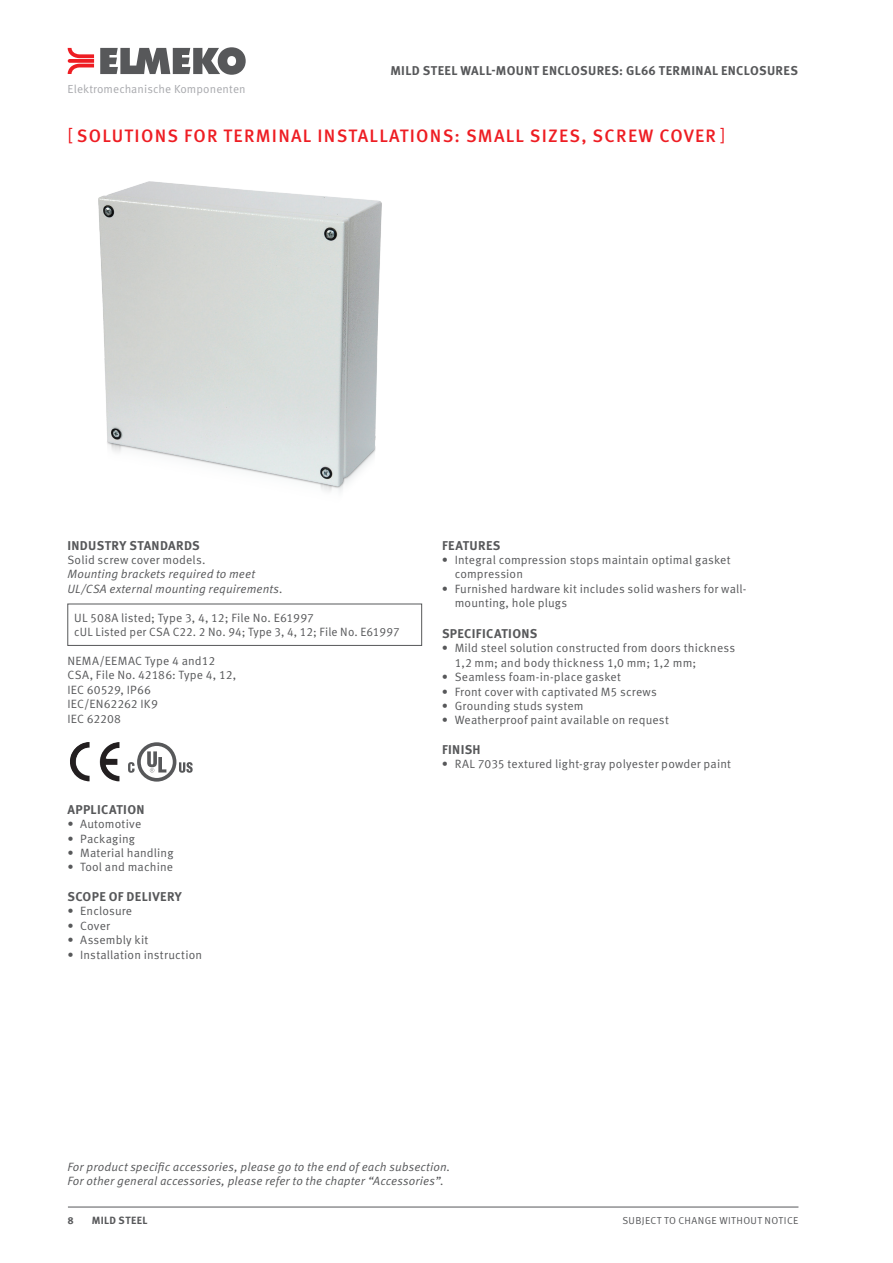
<style>
.page{position:relative;width:893px;height:1263px;background:#fff}
.page>*{position:absolute;margin:0;border:0;box-sizing:border-box;transform-origin:0 0}
.t1{font:500 18px "Meta OT";letter-spacing:.07em;color:#ee1d23}
.Sub_Heading{font:700 12.75px "Meta Pro";letter-spacing:.025em;color:#57585a}
.Main_Heading_2{font:700 12.75px "Meta Pro";letter-spacing:.025em;color:#57585a}
.Body_Text{font:700 12.75px "Meta Pro";letter-spacing:.025em;color:#57585a}
.Body_Text-2{font:12px/14.4px "Meta Pro Norm";letter-spacing:.01em;color:#57585a}
.Body_Text-3{font:12px "Meta Pro Norm Ita";letter-spacing:.01em;color:#57585a}
.t2{font:11.7px "Meta OT";letter-spacing:.01em;color:#a8a9ad}
.Main_Heading_1{font:700 10.5px "Meta Pro";letter-spacing:.035em;color:#57585a}
.t3{font:10.2px "Meta OT";letter-spacing:.035em;color:#57585a}
.t4{font:700 10.2px "Meta OT";color:#57585a}
.s1{font-family:"DIN";font-weight:400}
</style>
<div class="page">
<img style="left:98px;top:181px;width:284px;height:311px">
<svg style="left:128px;top:742px;width:65px;height:40px"></svg>
<img style="left:70px;top:742px;width:49px;height:39px">
<div style="left:67px;top:604px;width:355px;height:42px;border:1px solid #57585a"></div>
<svg style="left:100px;top:47px;width:146px;height:28px"></svg>
<svg style="left:68px;top:48px;width:26px;height:26px"></svg>
<hr style="left:68px;top:1207px;width:730px;height:1px;background:#57585a">
<p class="t2" style="left:68px;top:82px;width:180px">Elektromechanische Komponenten</p>
<p class="Main_Heading_2" style="left:390px;top:61px;width:409px">MILD STEEL WALL-MOUNT ENCLOSURES: GL66 TERMINAL ENCLOSURES</p>
<p class="t1" style="left:67px;top:125px;width:659px"><span class="s1">[</span> SOLUTIONS FOR TERMINAL INSTALLATIONS: SMALL SIZES, SCREW COVER <span class="s1">]</span></p>
<p class="Body_Text" style="left:67px;top:535px;width:134px">INDUSTRY STANDARDS</p>
<p class="Body_Text-2" style="left:67px;top:552px;width:140px">Solid screw cover models.</p>
<p class="Body_Text-3" style="left:67px;top:565px;width:189px">Mounting brackets required to meet</p>
<p class="Body_Text-3" style="left:67px;top:580px;width:217px">UL/CSA external mounting requirements.</p>
<p class="Body_Text-2" style="left:74px;top:609px;width:241px">UL 508A listed; Type 3, 4, 12; File No. E61997</p>
<p class="Body_Text-2" style="left:74px;top:624px;width:327px">cUL Listed per CSA C22. 2 No. 94; Type 3, 4, 12; File No. E61997</p>
<p class="Body_Text-2" style="left:67px;top:653px;width:149px">NEMA/EEMAC Type 4 and12</p>
<p class="Body_Text-2" style="left:67px;top:667px;width:170px">CSA, File No. 42186: Type 4, 12,</p>
<p class="Body_Text-2" style="left:67px;top:681px;width:85px">IEC 60529, IP66</p>
<p class="Body_Text-2" style="left:67px;top:696px;width:92px">IEC/EN62262 IK9</p>
<p class="Body_Text-2" style="left:67px;top:710px;width:55px">IEC 62208</p>
<p class="Sub_Heading" style="left:67px;top:799px;width:79px">APPLICATION</p>
<p class="Body_Text-2" style="left:67px;top:816px;width:75px">• Automotive</p>
<p class="Body_Text-2" style="left:67px;top:830px;width:69px">• Packaging</p>
<p class="Body_Text-2" style="left:67px;top:845px;width:108px">• Material handling</p>
<p class="Body_Text-2" style="left:67px;top:859px;width:107px">• Tool and machine</p>
<p class="Sub_Heading" style="left:67px;top:887px;width:116px">SCOPE OF DELIVERY</p>
<p class="Body_Text-2" style="left:67px;top:903px;width:66px">• Enclosure</p>
<p class="Body_Text-2" style="left:67px;top:918px;width:44px">• Cover</p>
<p class="Body_Text-2" style="left:67px;top:932px;width:82px">• Assembly kit</p>
<p class="Body_Text-2" style="left:67px;top:946px;width:136px">• Installation instruction</p>
<p class="Sub_Heading" style="left:442px;top:535px;width:60px">FEATURES</p>
<p class="Body_Text-2" style="left:455px;top:552px;width:277px;text-indent:-13px">• Integral compression stops maintain optimal gasket compression</p>
<p class="Body_Text-2" style="left:455px;top:581px;width:293px;text-indent:-13px">• Furnished hardware kit includes solid washers for wall&shy;mounting, hole plugs</p>
<p class="Sub_Heading" style="left:442px;top:623px;width:97px">SPECIFICATIONS</p>
<p class="Body_Text-2" style="left:455px;top:640px;width:282px;text-indent:-13px">• Mild steel solution constructed from doors thickness<br>1,2 mm; and body thickness 1,0 mm; 1,2 mm;</p>
<p class="Body_Text-2" style="left:442px;top:669px;width:180px">• Seamless foam-in-place gasket</p>
<p class="Body_Text-2" style="left:442px;top:683px;width:216px">• Front cover with captivated M5 screws</p>
<p class="Body_Text-2" style="left:442px;top:698px;width:143px">• Grounding studs system</p>
<p class="Body_Text-2" style="left:442px;top:712px;width:228px">• Weatherproof paint available on request</p>
<p class="Sub_Heading" style="left:442px;top:740px;width:40px">FINISH</p>
<p class="Body_Text-2" style="left:442px;top:756px;width:291px">• RAL 7035 textured light-gray polyester powder paint</p>
<p class="Body_Text-3" style="left:67px;top:1158px;width:384px">For product specific accessories, please go to the end of each subsection.</p>
<p class="Body_Text-3" style="left:67px;top:1172px;width:378px">For other general accessories, please refer to the chapter “Accessories”.</p>
<p class="t4" style="left:68px;top:1213px;width:7px">8</p>
<p class="t3" style="left:622px;top:1214px;width:177px">SUBJECT TO CHANGE WITHOUT NOTICE</p>
<p class="Main_Heading_1" style="left:92px;top:1212px;width:57px">MILD STEEL</p>
</div>
